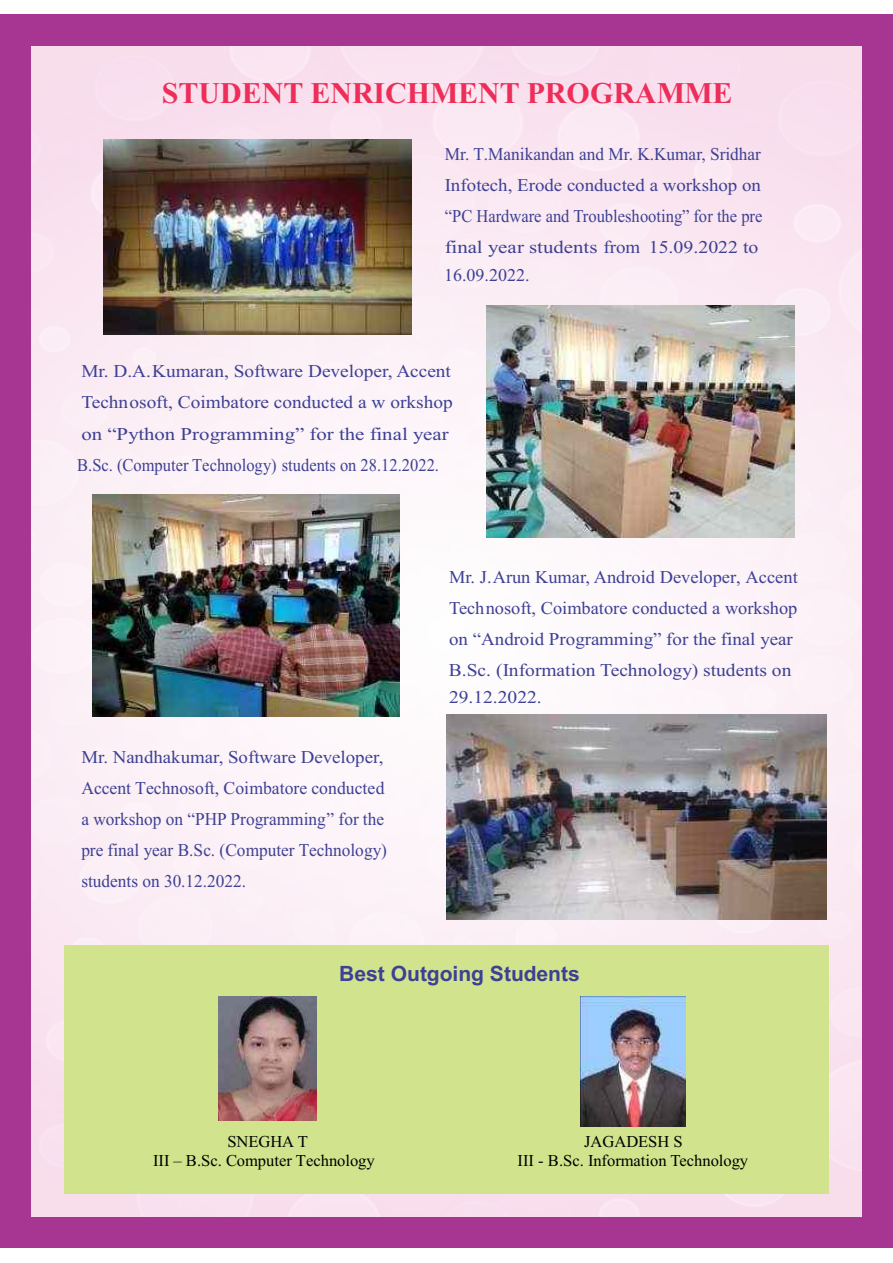
<style>
.page{position:relative;width:893px;height:1263px;background:#fff}
.page>*{position:absolute;margin:0;border:0;box-sizing:border-box;transform-origin:0 0}
.t1{font:700 30px "Times New Roman";color:#ed2e59}
.t2{font:700 21px "Arial";color:#3d4094}
.t3{font:18px/31px "Times New Roman";color:#3d4094}
.t4{font:18px/31px "Times New Roman";color:#3d4094;scale:1.07 1}
.t5{font:18px/31px "Times New Roman";color:#3d4094;scale:1.05 1}
.t6{font:18px/31px "Times New Roman";color:#3d4094;text-align:justify;scale:.96 1}
.t7{font:18px "Times New Roman";color:#3d4094;scale:1.08 1}
.t8{font:16.5px "Times New Roman";color:#000}
</style>
<div class="page">
<div style="left:0;top:15px;width:893px;height:1233px;background:linear-gradient(to right,#a63691,#a63691)"></div>
<img style="left:32px;top:47px;width:829px;height:1169px">
<img style="left:104px;top:139px;width:307px;height:195px">
<img style="left:487px;top:305px;width:307px;height:233px">
<img style="left:93px;top:494px;width:307px;height:222px">
<img style="left:447px;top:715px;width:379px;height:204px">
<div style="left:64px;top:945px;width:765px;height:249px;background:#d1e38c"></div>
<img style="left:219px;top:997px;width:97px;height:123px">
<img style="left:580px;top:997px;width:105px;height:130px">
<h1 class="t1" style="left:162px;top:83px;width:572px">STUDENT ENRICHMENT PROGRAMME</h1>
<p class="t6" style="left:445px;top:140px;width:332px">Mr. T.Manikandan and Mr. K.Kumar, Sridhar Infotech, Erode conducted a workshop on “PC Hardware and Troubleshooting” for the pre final year students from 15.09.2022 to</p>
<p class="t3" style="left:444px;top:261px;width:87px">16.09.2022.</p>
<p class="t4" style="left:77px;top:358px;width:352px">Mr. D.A.Kumaran, Software Developer, Accent Technosoft, Coimbatore conducted a w orkshop on “Python Programming” for the final year B.Sc. (Computer Technology) students on 28.12.2022.</p>
<p class="t5" style="left:81px;top:743px;width:293px">Mr. Nandhakumar, Software Developer, Accent Technosoft, Coimbatore conducted a workshop on “PHP Programming” for the pre final year B.Sc. (Computer Technology) students on 30.12.2022.</p>
<p class="t3" style="left:449px;top:563px;width:350px">Mr. J.Arun Kumar, Android Developer, Accent Technosoft, Coimbatore conducted a workshop on “Android Programming” for the final year B.Sc. (Information Technology) students on</p>
<p class="t7" style="left:449px;top:690px;width:87px">29.12.2022.</p>
<p class="t2" style="left:339px;top:966px;width:242px">Best Outgoing Students</p>
<p class="t8" style="left:227px;top:1136px;width:82px">SNEGHA T</p>
<p class="t8" style="left:584px;top:1136px;width:100px">JAGADESH S</p>
<p class="t8" style="left:153px;top:1155px;width:223px">III – B.Sc. Computer Technology</p>
<p class="t8" style="left:518px;top:1155px;width:232px">III - B.Sc. Information Technology</p>
</div>
